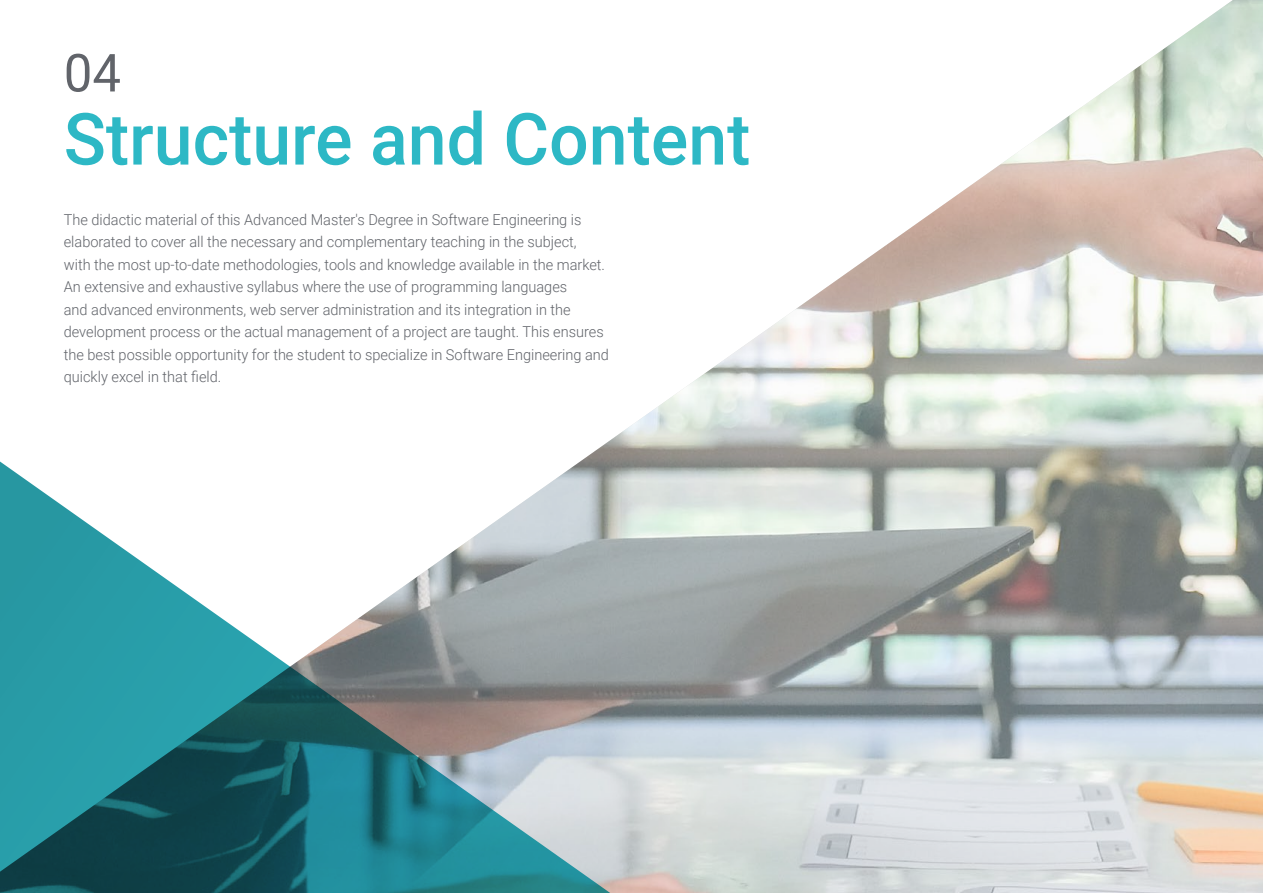
<style>
.page{position:relative;width:1263px;height:893px;background:#fff}
.page>*{position:absolute;margin:0;border:0;box-sizing:border-box;transform-origin:0 0}
.t1{font:500 72px "Roboto";color:#2db8c5}
.t2{font:52.5px "Roboto";color:#61646a}
.t3{font:300 15px/22.5px "Roboto";color:#61646a}
</style>
<div class="page">
<img style="left:602px;top:0;width:661px;height:893px">
<svg style="left:0;top:446px;width:640px;height:447px"></svg>
<h2 class="t2" style="left:64px;top:36px;width:59px">04</h2>
<h1 class="t1" style="left:64px;top:89px;width:688px">Structure and Content</h1>
<p class="t3" style="left:64px;top:208px;width:547px">The didactic material of this Advanced Master's Degree in Software Engineering is elaborated to cover all the necessary and complementary teaching in the subject,<br>with the most up-to-date methodologies, tools and knowledge available in the market.<br>An extensive and exhaustive syllabus where the use of programming languages<br>and advanced environments, web server administration and its integration in the development process or the actual management of a project are taught. This ensures the best possible opportunity for the student to specialize in Software Engineering and quickly excel in that field.</p>
</div>
